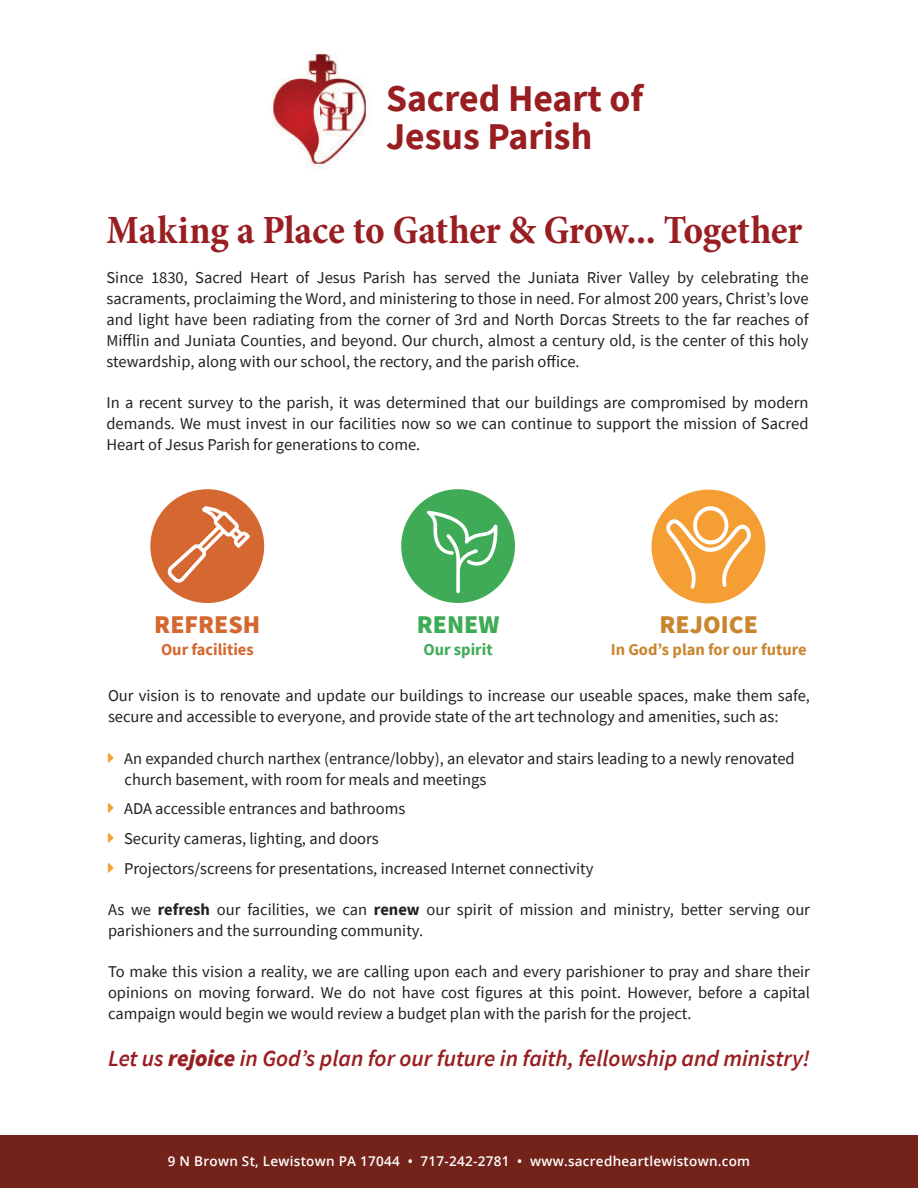
<style>
.page{position:relative;width:918px;height:1188px;background:#fff}
.page>*{position:absolute;margin:0;border:0;box-sizing:border-box;transform-origin:0 0}
.t1{font:700 condensed 40.5px "Minion Pro";letter-spacing:-.01em;color:#981e21}
.t2{font:700 37.8px/37.8px "Source Sans Pro";color:#981e21}
.t3{font:900 25.5px "Source Sans Pro";color:#d56730}
.t4{font:900 25.5px "Source Sans Pro";color:#c9862f}
.t5{font:900 25.5px "Source Sans Pro";color:#3fab56}
.t6{font:italic 600 23.1px "Source Sans Pro";color:#981e21}
.t7{font:16.5px/21px "Source Sans Pro";color:#231f20}
.t8{font:700 16.5px "Source Sans Pro";color:#c9862f}
.t9{font:700 16.5px "Source Sans Pro";color:#d56730}
.t10{font:700 16.5px "Source Sans Pro";color:#3fab56}
.t11{font:600 13.5px "Open Sans";letter-spacing:.02em;color:#fff}
.s1{font-weight:700}
.s2{font-weight:900}
</style>
<div class="page">
<div style="left:401px;top:489px;width:114px;height:114px;background:#3fab56;border-radius:50%"></div>
<div style="left:150px;top:489px;width:114px;height:114px;background:#d56730;border-radius:50%"></div>
<svg style="left:427px;top:511px;width:72px;height:82px"></svg>
<div style="left:0;top:1136px;width:918px;height:52px;background:#73231a"></div>
<div style="left:652px;top:490px;width:113px;height:113px;background:#f49e34;border-radius:50%"></div>
<svg style="left:666px;top:506px;width:85px;height:83px"></svg>
<svg style="left:167px;top:506px;width:83px;height:77px"></svg>
<img style="left:272px;top:53px;width:96px;height:116px">
<h2 class="t2" style="left:386px;top:79px;width:259px">Sacred Heart of<br>Jesus Parish</h2>
<h1 class="t1" style="left:106px;top:202px;width:698px">Making a Place to Gather &amp; Grow... Together</h1>
<p class="t7" style="left:106px;top:267px;width:704px;text-align:justify">Since 1830, Sacred Heart of Jesus Parish has served the Juniata River Valley by celebrating the sacraments, proclaiming the Word, and ministering to those in need. For almost 200 years, Christ’s love and light have been radiating from the corner of 3rd and North Dorcas Streets to the far reaches of Mifflin and Juniata Counties, and beyond. Our church, almost a century old, is the center of this holy stewardship, along with our school, the rectory, and the parish office.</p>
<p class="t7" style="left:106px;top:392px;width:704px;text-align:justify">In a recent survey to the parish, it was determined that our buildings are compromised by modern demands. We must invest in our facilities now so we can continue to support the mission of Sacred Heart of Jesus Parish for generations to come.</p>
<h3 class="t3" style="left:154px;top:607px;width:107px">REFRESH</h3>
<h3 class="t5" style="left:417px;top:607px;width:84px">RENEW</h3>
<h3 class="t4" style="left:660px;top:607px;width:100px">REJOICE</h3>
<p class="t9" style="left:161px;top:638px;width:94px">Our facilities</p>
<p class="t10" style="left:423px;top:638px;width:71px">Our spirit</p>
<p class="t8" style="left:611px;top:638px;width:197px">In God’s plan for our future</p>
<p class="t7" style="left:108px;top:685px;width:704px">Our vision is to renovate and update our buildings to increase our useable spaces, make them safe, secure and accessible to everyone, and provide state of the art technology and amenities, such as:</p>
<p class="t7" style="left:124px;top:748px;width:672px">An expanded church narthex (entrance/lobby), an elevator and stairs leading to a newly renovated church basement, with room for meals and meetings</p>
<p class="t7" style="left:124px;top:794px;width:471px;line-height:29.7px">ADA accessible entrances and bathrooms<br>Security cameras, lighting, and doors<br>Projectors/screens for presentations, increased Internet connectivity</p>
<p class="t7" style="left:108px;top:899px;width:704px">As we <span class="s1">refresh</span> our facilities, we can <span class="s1">renew</span> our spirit of mission and ministry, better serving our parishioners and the surrounding community.</p>
<p class="t7" style="left:108px;top:961px;width:704px;text-align:justify">To make this vision a reality, we are calling upon each and every parishioner to pray and share their opinions on moving forward. We do not have cost figures at this point. However, before a capital campaign would begin we would review a budget plan with the parish for the project.</p>
<h3 class="t6" style="left:108px;top:1043px;width:704px">Let us <span class="s2">rejoice</span> in God’s plan for our future in faith, fellowship and ministry!</h3>
<p class="t11" style="left:168px;top:1152px;width:584px">9 N Brown St, Lewistown PA 17044 • 717-242-2781 • www.sacredheartlewistown.com</p>
</div>
